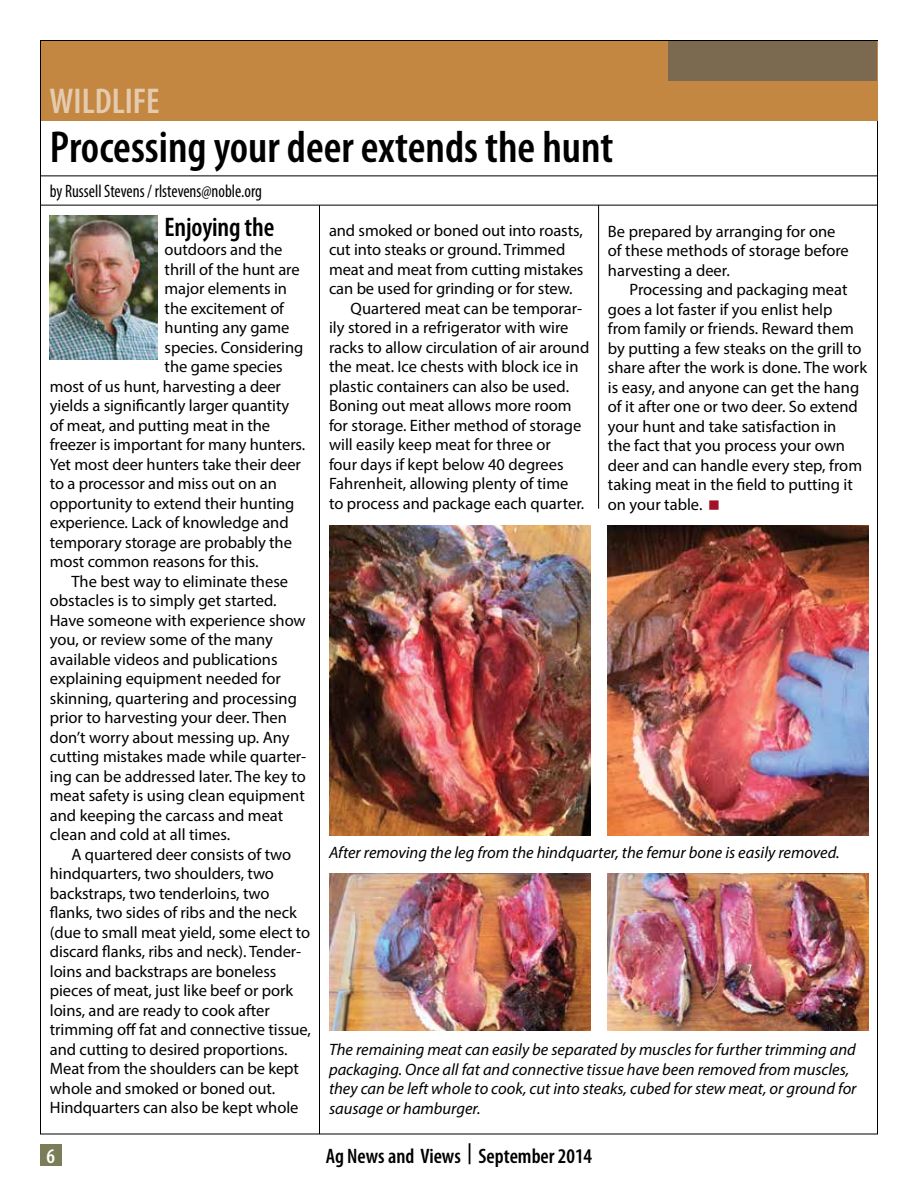
<style>
.page{position:relative;width:918px;height:1188px;background:#fff}
.page>*{position:absolute;margin:0;border:0;box-sizing:border-box;transform-origin:0 0}
.t1{font:600 condensed 45px "Myriad Pro";color:#000}
.t2{font:600 condensed 36px "Myriad Pro";color:#e5cbae}
.t3{font:600 condensed 27px "Myriad Pro";letter-spacing:-.005em;color:#000}
.t4{font:600 condensed 21px "Myriad Pro";color:#000}
.t5{font:600 condensed 21px "Myriad Pro";color:#fff}
.t6{font:condensed 18px "Myriad Pro";color:#000;scale:.95 1}
.t7{font:16.5px/19.5px "Myriad Pro";letter-spacing:-.005em;color:#000}
.t8{font:italic 16.5px/19.5px "Myriad Pro";color:#000}
</style>
<div class="page">
<hr style="left:40px;top:205px;width:838px;height:1px;background:#000">
<hr style="left:40px;top:176px;width:838px;height:1px;background:#000">
<hr style="left:319px;top:205px;width:1px;height:929px;background:#000">
<hr style="left:598px;top:205px;width:1px;height:304px;background:#000">
<div style="left:41px;top:1144px;width:21px;height:22px;background:#7a7d57"></div>
<img style="left:50px;top:215px;width:108px;height:145px">
<img style="left:329px;top:526px;width:261px;height:310px">
<img style="left:608px;top:526px;width:261px;height:310px">
<img style="left:329px;top:873px;width:261px;height:158px">
<img style="left:608px;top:873px;width:261px;height:158px">
<div style="left:41px;top:41px;width:836px;height:79px;background:#c38741"></div>
<div style="left:669px;top:41px;width:208px;height:39px;background:#7c6a50"></div>
<h2 class="t2" style="left:50px;top:79px;width:112px">WILDLIFE</h2>
<h1 class="t1" style="left:50px;top:120px;width:565px">Processing your deer extends the hunt</h1>
<p class="t6" style="left:50px;top:180px;width:225px">by Russell Stevens / rlstevens@noble.org</p>
<p class="t7" style="left:608px;top:221px;width:242px">Be prepared by arranging for one of these methods of storage before harvesting a deer.</p>
<p class="t7" style="left:608px;top:280px;width:261px;text-indent:22px">Processing and packaging meat goes a lot faster if you enlist help from family or friends. Reward them by putting a few steaks on the grill to share after the work is done. The work is easy, and anyone can get the hang of it after one or two deer. So extend your hunt and take satisfaction in<br>the fact that you process your own deer and can handle every step, from taking meat in the field to putting it on your table.</p>
<h3 class="t3" style="left:165px;top:210px;width:111px">Enjoying the</h3>
<p class="t7" style="left:165px;top:240px;width:119px">outdoors and the</p>
<p class="t7" style="left:165px;top:259px;width:137px">thrill of the hunt are</p>
<p class="t7" style="left:165px;top:279px;width:124px">major elements in</p>
<p class="t7" style="left:165px;top:298px;width:121px">the excitement of</p>
<p class="t7" style="left:165px;top:318px;width:126px">hunting any game</p>
<p class="t7" style="left:165px;top:337px;width:140px">species. Considering</p>
<p class="t7" style="left:165px;top:357px;width:120px">the game species</p>
<p class="t7" style="left:50px;top:376px;width:233px">most of us hunt, harvesting a deer</p>
<p class="t7" style="left:50px;top:396px;width:241px">yields a significantly larger quantity</p>
<p class="t7" style="left:50px;top:415px;width:222px">of meat, and putting meat in the</p>
<p class="t7" style="left:50px;top:435px;width:257px">freezer is important for many hunters.</p>
<p class="t7" style="left:50px;top:454px;width:253px">Yet most deer hunters take their deer</p>
<p class="t7" style="left:50px;top:474px;width:229px">to a processor and miss out on an</p>
<p class="t7" style="left:50px;top:493px;width:246px">opportunity to extend their hunting</p>
<p class="t7" style="left:50px;top:513px;width:240px">experience. Lack of knowledge and</p>
<p class="t7" style="left:50px;top:532px;width:244px">temporary storage are probably the</p>
<p class="t7" style="left:50px;top:552px;width:210px">most common reasons for this.</p>
<p class="t7" style="left:71px;top:571px;width:218px">The best way to eliminate these</p>
<p class="t7" style="left:50px;top:591px;width:228px">obstacles is to simply get started.</p>
<p class="t7" style="left:50px;top:610px;width:257px">Have someone with experience show</p>
<p class="t7" style="left:50px;top:630px;width:224px">you, or review some of the many</p>
<p class="t7" style="left:50px;top:649px;width:229px">available videos and publications</p>
<p class="t7" style="left:50px;top:669px;width:232px">explaining equipment needed for</p>
<p class="t7" style="left:50px;top:688px;width:249px">skinning, quartering and processing</p>
<p class="t7" style="left:50px;top:708px;width:239px">prior to harvesting your deer. Then</p>
<p class="t7" style="left:50px;top:727px;width:241px">don’t worry about messing up. Any</p>
<p class="t7" style="left:50px;top:747px;width:258px">cutting mistakes made while quarter-</p>
<p class="t7" style="left:50px;top:766px;width:257px">ing can be addressed later. The key to</p>
<p class="t7" style="left:50px;top:786px;width:257px">meat safety is using clean equipment</p>
<p class="t7" style="left:50px;top:805px;width:235px">and keeping the carcass and meat</p>
<p class="t7" style="left:50px;top:825px;width:182px">clean and cold at all times.</p>
<p class="t7" style="left:71px;top:844px;width:221px">A quartered deer consists of two</p>
<p class="t7" style="left:50px;top:864px;width:226px">hindquarters, two shoulders, two</p>
<p class="t7" style="left:50px;top:883px;width:221px">backstraps, two tenderloins, two</p>
<p class="t7" style="left:50px;top:903px;width:248px">flanks, two sides of ribs and the neck</p>
<p class="t7" style="left:50px;top:922px;width:262px">(due to small meat yield, some elect to</p>
<p class="t7" style="left:50px;top:942px;width:253px">discard flanks, ribs and neck). Tender-</p>
<p class="t7" style="left:50px;top:961px;width:228px">loins and backstraps are boneless</p>
<p class="t7" style="left:50px;top:981px;width:245px">pieces of meat, just like beef or pork</p>
<p class="t7" style="left:50px;top:1000px;width:221px">loins, and are ready to cook after</p>
<p class="t7" style="left:50px;top:1020px;width:263px">trimming off fat and connective tissue,</p>
<p class="t7" style="left:50px;top:1039px;width:239px">and cutting to desired proportions.</p>
<p class="t7" style="left:50px;top:1059px;width:251px">Meat from the shoulders can be kept</p>
<p class="t7" style="left:50px;top:1078px;width:227px">whole and smoked or boned out.</p>
<p class="t7" style="left:50px;top:1098px;width:250px">Hindquarters can also be kept whole</p>
<p class="t7" style="left:329px;top:220px;width:255px">and smoked or boned out into roasts,</p>
<p class="t7" style="left:329px;top:240px;width:238px">cut into steaks or ground. Trimmed</p>
<p class="t7" style="left:329px;top:259px;width:256px">meat and meat from cutting mistakes</p>
<p class="t7" style="left:329px;top:279px;width:245px">can be used for grinding or for stew.</p>
<p class="t7" style="left:351px;top:298px;width:233px">Quartered meat can be temporar-</p>
<p class="t7" style="left:329px;top:318px;width:241px">ily stored in a refrigerator with wire</p>
<p class="t7" style="left:329px;top:337px;width:262px">racks to allow circulation of air around</p>
<p class="t7" style="left:329px;top:357px;width:251px">the meat. Ice chests with block ice in</p>
<p class="t7" style="left:329px;top:376px;width:242px">plastic containers can also be used.</p>
<p class="t7" style="left:329px;top:396px;width:244px">Boning out meat allows more room</p>
<p class="t7" style="left:329px;top:415px;width:254px">for storage. Either method of storage</p>
<p class="t7" style="left:329px;top:435px;width:223px">will easily keep meat for three or</p>
<p class="t7" style="left:329px;top:454px;width:236px">four days if kept below 40 degrees</p>
<p class="t7" style="left:329px;top:474px;width:241px">Fahrenheit, allowing plenty of time</p>
<p class="t7" style="left:329px;top:493px;width:257px">to process and package each quarter.</p>
<p class="t8" style="left:329px;top:843px;width:512px">After removing the leg from the hindquarter, the femur bone is easily removed.</p>
<p class="t8" style="left:329px;top:1040px;width:529px">The remaining meat can easily be separated by muscles for further trimming and packaging. Once all fat and connective tissue have been removed from muscles, they can be left whole to cook, cut into steaks, cubed for stew meat, or ground for sausage or hamburger.</p>
<p class="t5" style="left:46px;top:1143px;width:10px">6</p>
<p class="t4" style="left:326px;top:1143px;width:268px">Ag News and Views | September 2014</p>
</div>
